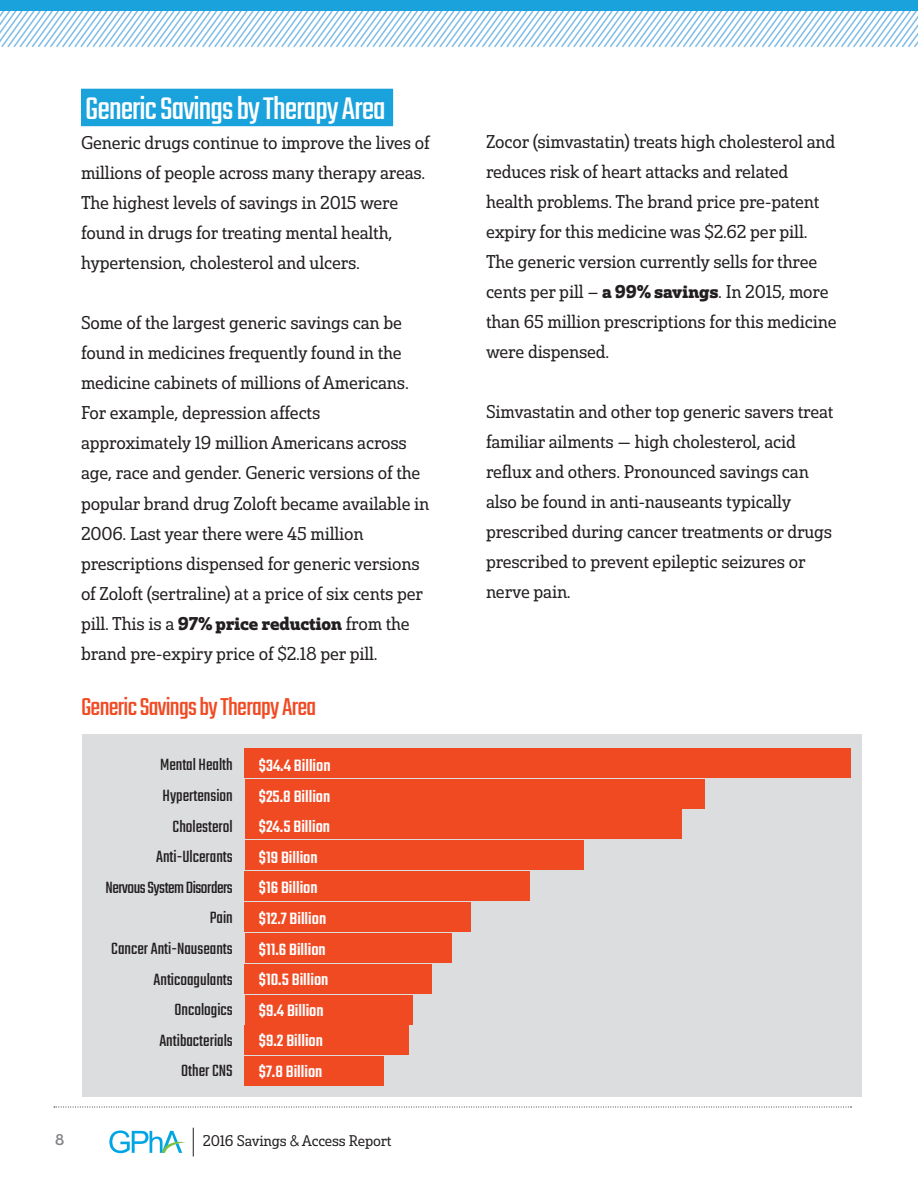
<style>
.page{position:relative;width:918px;height:1188px;background:#fff}
.page>*{position:absolute;margin:0;border:0;box-sizing:border-box;transform-origin:0 0}
.t1{font:34.5px "Teko";letter-spacing:-.025em;color:#fff}
.t2{font:27px "Teko";letter-spacing:-.025em;color:#f04a23}
.t3{font:18px/30px "Solitas Slab Nor Boo";letter-spacing:-.01em;color:#231f20}
.t4{font:18px/30.6px "Teko";color:#231f20;text-align:right}
.t5{font:500 18px/30.6px "Teko";color:#fff}
.t6{font:15px "Solitas Slab Nor Boo";letter-spacing:-.01em;color:#231f20}
.t7{font:15px "Solitas Slab Nor Med";color:#808285}
.s1{font-family:"Solitas Slab Nor Bol"}
</style>
<div class="page">
<svg style="left:109px;top:1130px;width:77px;height:23px"></svg>
<svg style="left:193px;top:1128px;width:1px;height:28px"></svg>
<svg style="left:54px;top:1107px;width:797px;height:1px"></svg>
<svg style="left:0;top:11px;width:918px;height:37px"></svg>
<div style="left:0;top:0;width:918px;height:11px;background:#1aa2dc"></div>
<div style="left:82px;top:734px;width:779px;height:363px;background:#dcdddf"></div>
<div style="left:81px;top:89px;width:312px;height:37px;background:#1aa2dc"></div>
<div style="left:245px;top:748px;width:606px;height:29px;background:#f04a23"></div>
<div style="left:245px;top:779px;width:460px;height:29px;background:#f04a23"></div>
<div style="left:245px;top:810px;width:437px;height:29px;background:#f04a23"></div>
<div style="left:245px;top:840px;width:338px;height:30px;background:#f04a23"></div>
<div style="left:245px;top:871px;width:285px;height:30px;background:#f04a23"></div>
<div style="left:245px;top:902px;width:226px;height:30px;background:#f04a23"></div>
<div style="left:245px;top:933px;width:207px;height:30px;background:#f04a23"></div>
<div style="left:245px;top:964px;width:187px;height:29px;background:#f04a23"></div>
<div style="left:245px;top:995px;width:167px;height:29px;background:#f04a23"></div>
<div style="left:245px;top:1026px;width:164px;height:29px;background:#f04a23"></div>
<div style="left:245px;top:1057px;width:139px;height:29px;background:#f04a23"></div>
<h1 class="t1" style="left:85px;top:90px;width:302px">Generic Savings by Therapy Area</h1>
<p class="t3" style="left:81px;top:129px;width:350px">Generic drugs continue to improve the lives of millions of people across many therapy areas.<br>The highest levels of savings in 2015 were found in drugs for treating mental health, hypertension, cholesterol and ulcers.</p>
<p class="t3" style="left:81px;top:309px;width:350px">Some of the largest generic savings can be found in medicines frequently found in the medicine cabinets of millions of Americans.<br>For example, depression affects approximately 19 million Americans across age, race and gender. Generic versions of the popular brand drug Zoloft became available in 2006. Last year there were 45 million prescriptions dispensed for generic versions of Zoloft (sertraline) at a price of six cents per pill. This is a <span class="s1">97% price reduction</span> from the brand pre-expiry price of $2.18 per pill.</p>
<h2 class="t2" style="left:81px;top:692px;width:237px">Generic Savings by Therapy Area</h2>
<p class="t4" style="left:105px;top:751px;width:129px">Mental Health<br>Hypertension<br>Cholesterol<br>Anti-Ulcerants<br>Nervous System Disorders<br>Pain<br>Cancer Anti-Nauseants<br>Anticoagulants<br>Oncologics<br>Antibacterials<br>Other CNS</p>
<p class="t5" style="left:259px;top:751px;width:73px">$34.4 Billion $25.8 Billion $24.5 Billion $19 Billion $16 Billion $12.7 Billion $11.6 Billion $10.5 Billion $9.4 Billion $9.2 Billion $7.8 Billion</p>
<p class="t7" style="left:55px;top:1130px;width:11px">8</p>
<p class="t6" style="left:203px;top:1132px;width:190px">2016 Savings &amp; Access Report</p>
<p class="t3" style="left:486px;top:127px;width:352px">Zocor (simvastatin) treats high cholesterol and reduces risk of heart attacks and related health problems. The brand price pre-patent expiry for this medicine was $2.62 per pill.<br>The generic version currently sells for three cents per pill – <span class="s1">a 99% savings</span>. In 2015, more than 65 million prescriptions for this medicine were dispensed.</p>
<p class="t3" style="left:486px;top:397px;width:349px">Simvastatin and other top generic savers treat familiar ailments — high cholesterol, acid reflux and others. Pronounced savings can also be found in anti-nauseants typically prescribed during cancer treatments or drugs prescribed to prevent epileptic seizures or nerve pain.</p>
</div>
